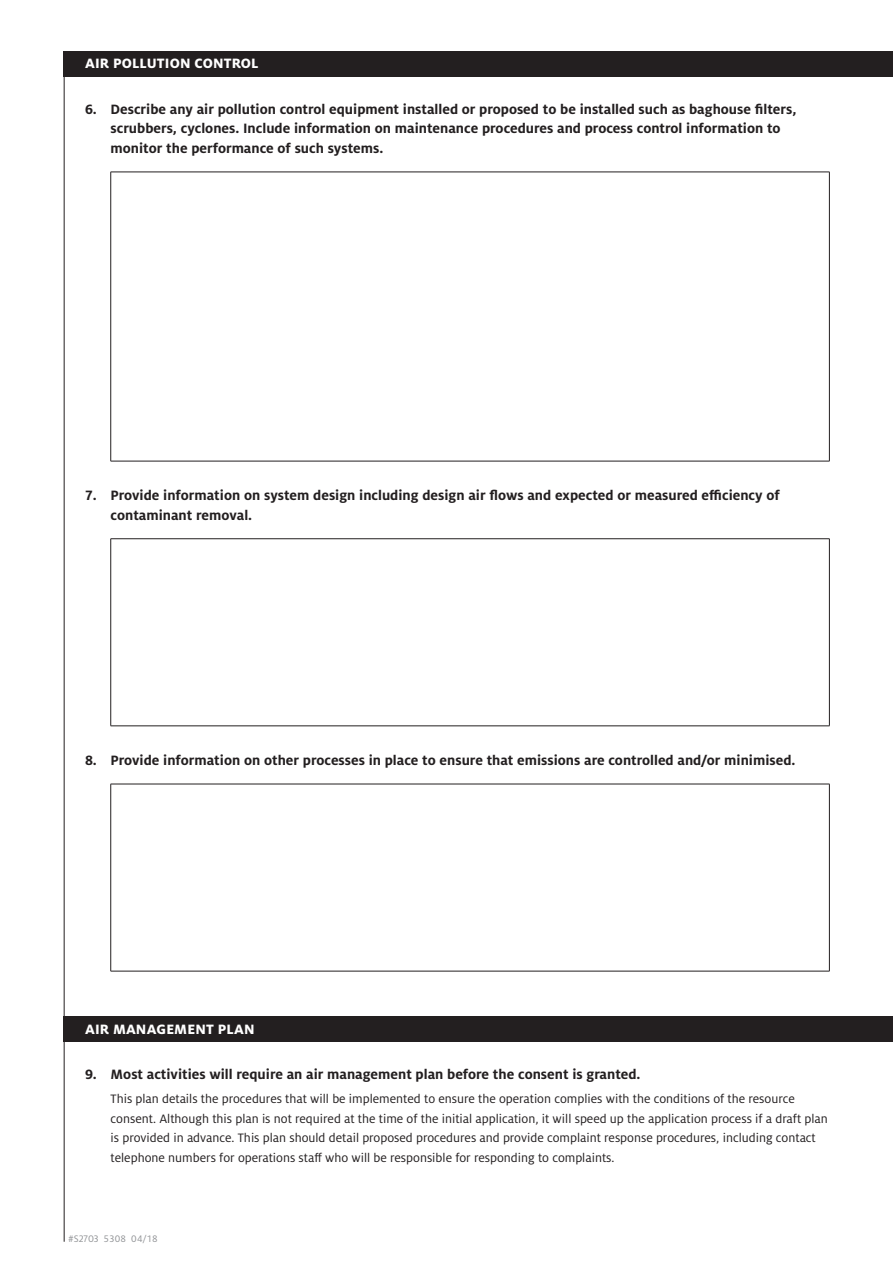
<style>
.page{position:relative;width:893px;height:1263px;background:#fff}
.page>*{position:absolute;margin:0;border:0;box-sizing:border-box;transform-origin:0 0}
.t1{font:700 15px/19.5px "Milo Pro";color:#231f20}
.t2{font:800 15px "Milo Pro";letter-spacing:.01em;color:#fff}
.t3{font:13.5px/19.5px "Milo Pro";color:#231f20}
.t4{font:10.5px "Milo Pro";letter-spacing:.005em;color:#939598}
</style>
<div class="page">
<hr style="left:64px;top:51px;width:1px;height:1191px;background:#231f20">
<div style="left:64px;top:51px;width:829px;height:26px;background:#231f20"></div>
<div style="left:64px;top:1016px;width:829px;height:26px;background:#231f20"></div>
<hr style="left:111px;top:172px;width:719px;height:1px;background:#231f20">
<hr style="left:110px;top:172px;width:1px;height:289px;background:#231f20">
<hr style="left:829px;top:172px;width:1px;height:289px;background:#231f20">
<hr style="left:111px;top:461px;width:719px;height:1px;background:#231f20">
<hr style="left:111px;top:538px;width:719px;height:1px;background:#231f20">
<hr style="left:110px;top:539px;width:1px;height:187px;background:#231f20">
<hr style="left:829px;top:539px;width:1px;height:187px;background:#231f20">
<hr style="left:111px;top:726px;width:719px;height:1px;background:#231f20">
<hr style="left:111px;top:784px;width:719px;height:1px;background:#231f20">
<hr style="left:110px;top:784px;width:1px;height:187px;background:#231f20">
<hr style="left:829px;top:784px;width:1px;height:187px;background:#231f20">
<hr style="left:111px;top:971px;width:719px;height:1px;background:#231f20">
<p class="t2" style="left:85px;top:55px;width:175px">AIR POLLUTION CONTROL</p>
<p class="t1" style="left:111px;top:99px;width:687px;text-indent:-26px">6. Describe any air pollution control equipment installed or proposed to be installed such as baghouse filters, scrubbers, cyclones. Include information on maintenance procedures and process control information to monitor the performance of such systems.</p>
<p class="t1" style="left:111px;top:486px;width:671px;text-indent:-26px">7. Provide information on system design including design air flows and expected or measured efficiency of contaminant removal.</p>
<p class="t1" style="left:85px;top:750px;width:712px">8. Provide information on other processes in place to ensure that emissions are controlled and/or minimised.</p>
<p class="t2" style="left:85px;top:1020px;width:171px">AIR MANAGEMENT PLAN</p>
<p class="t1" style="left:85px;top:1065px;width:557px">9. Most activities will require an air management plan before the consent is granted.</p>
<p class="t3" style="left:111px;top:1089px;width:719px">This plan details the procedures that will be implemented to ensure the operation complies with the conditions of the resource consent. Although this plan is not required at the time of the initial application, it will speed up the application process if a draft plan is provided in advance. This plan should detail proposed procedures and provide complaint response procedures, including contact telephone numbers for operations staff who will be responsible for responding to complaints.</p>
<p class="t4" style="left:68px;top:1232px;width:91px">#S2703 5308 04/18</p>
</div>
